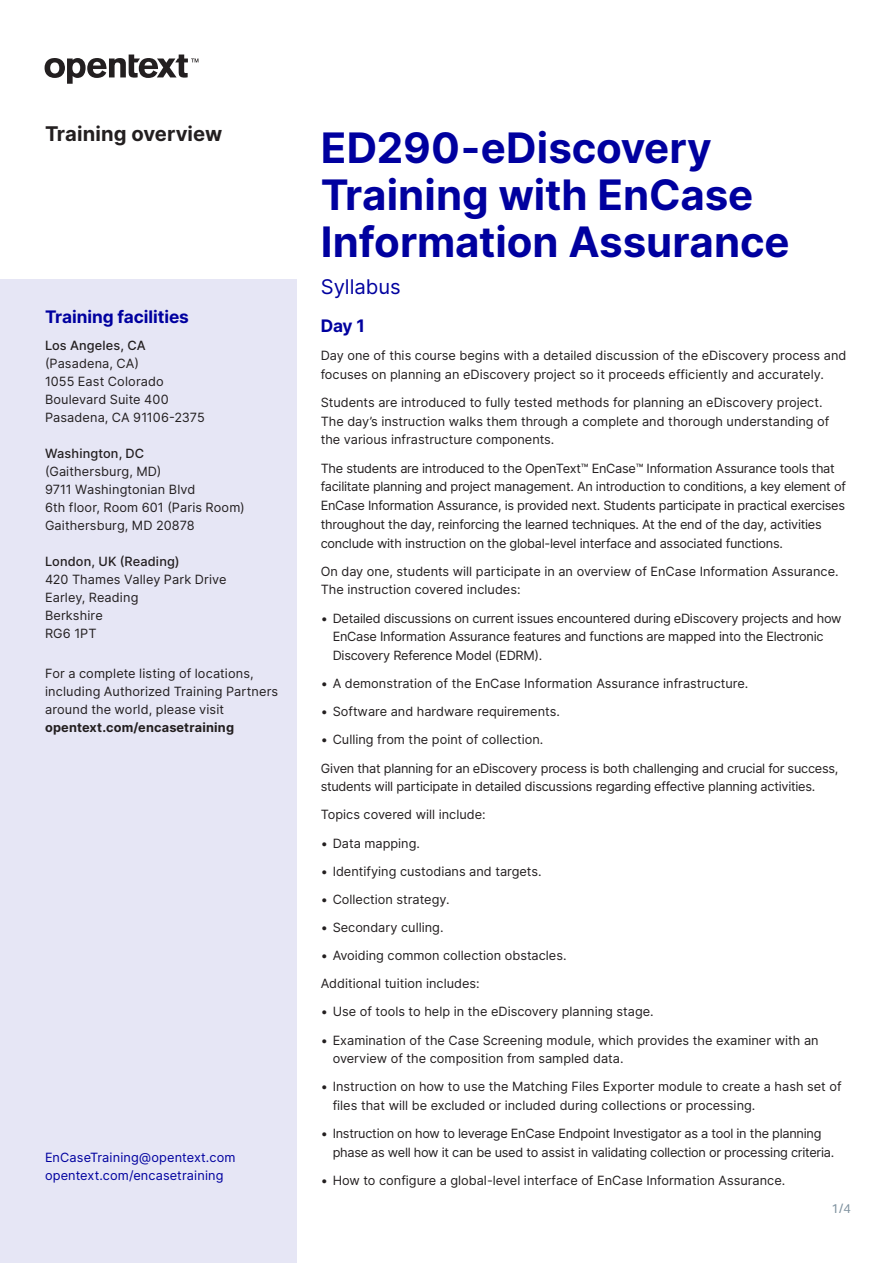
<style>
.page{position:relative;width:893px;height:1263px;background:#fff}
.page>*{position:absolute;margin:0;border:0;box-sizing:border-box;transform-origin:0 0}
.t1{font:700 42px/46.8px "Inter";color:#00009f}
.Collateral_type{font:700 20.25px "Inter";letter-spacing:.005em;color:#231f20}
.H2_copy{font:20.25px "Inter";color:#00009f}
.H3_copy{font:700 17.25px "Inter";letter-spacing:-.005em;color:#00009f}
.Body{font:12.75px/18.8px "Inter";letter-spacing:-.005em;color:#231f20}
.Sidebar_H1{font:12.75px/18px "Inter";letter-spacing:.01em;color:#231f20}
.Sidebar_H1-2{font:12.75px/18px "Inter";letter-spacing:.01em;color:#00009f}
.t2{font:12.75px "Aktiv Grotesk";color:#7f929f}
.s1{font-weight:500}
.s2{font-weight:700}
</style>
<div class="page">
<svg style="left:45px;top:55px;width:153px;height:29px"></svg>
<div style="left:0;top:279px;width:297px;height:984px;background:#e6e6f5"></div>
<p class="Collateral_type" style="left:45px;top:119px;width:179px">Training overview</p>
<p class="H3_copy" style="left:45px;top:304px;width:145px">Training facilities</p>
<p class="Sidebar_H1" style="left:45px;top:336px;width:161px"><span class="s1">Los Angeles, CA </span>(Pasadena, CA)<br>1055 East Colorado<br>Boulevard Suite 400<br>Pasadena, CA 91106-2375</p>
<p class="Sidebar_H1" style="left:45px;top:444px;width:201px"><span class="s1">Washington, DC<br></span>(Gaithersburg, MD)<br>9711 Washingtonian Blvd<br>6th floor, Room 601 (Paris Room)<br>Gaithersburg, MD 20878</p>
<p class="Sidebar_H1" style="left:45px;top:552px;width:183px"><span class="s1">London, UK (Reading)<br></span>420 Thames Valley Park Drive<br>Earley, Reading<br>Berkshire<br>RG6 1PT</p>
<p class="Sidebar_H1" style="left:45px;top:664px;width:235px">For a complete listing of locations, including Authorized Training Partners around the world, please visit <span class="s2">opentext.com/encasetraining</span></p>
<p class="Sidebar_H1-2" style="left:45px;top:1148px;width:192px">EnCaseTraining@opentext.com opentext.com/encasetraining</p>
<h1 class="t1" style="left:321px;top:124px;width:470px">ED290-eDiscovery<br>Training with EnCase<br>Information Assurance</h1>
<p class="H2_copy" style="left:321px;top:272px;width:81px">Syllabus</p>
<p class="H3_copy" style="left:321px;top:313px;width:46px">Day 1</p>
<p class="Body" style="left:321px;top:346px;width:527px">Day one of this course begins with a detailed discussion of the eDiscovery process and focuses on planning an eDiscovery project so it proceeds efficiently and accurately.</p>
<p class="Body" style="left:321px;top:393px;width:510px">Students are introduced to fully tested methods for planning an eDiscovery project.<br>The day’s instruction walks them through a complete and thorough understanding of the various infrastructure components.</p>
<p class="Body" style="left:321px;top:458px;width:527px">The students are introduced to the OpenText™ EnCase™ Information Assurance tools that facilitate planning and project management. An introduction to conditions, a key element of EnCase Information Assurance, is provided next. Students participate in practical exercises throughout the day, reinforcing the learned techniques. At the end of the day, activities conclude with instruction on the global-level interface and associated functions.</p>
<p class="Body" style="left:321px;top:561px;width:519px">On day one, students will participate in an overview of EnCase Information Assurance.<br>The instruction covered includes:</p>
<p class="Body" style="left:333px;top:608px;width:510px;text-indent:-12px">• Detailed discussions on current issues encountered during eDiscovery projects and how<br>EnCase Information Assurance features and functions are mapped into the Electronic<br>Discovery Reference Model (EDRM).</p>
<p class="Body" style="left:321px;top:674px;width:429px">• A demonstration of the EnCase Information Assurance infrastructure.</p>
<p class="Body" style="left:321px;top:702px;width:241px">• Software and hardware requirements.</p>
<p class="Body" style="left:321px;top:730px;width:224px">• Culling from the point of collection.</p>
<p class="Body" style="left:321px;top:758px;width:519px">Given that planning for an eDiscovery process is both challenging and crucial for success, students will participate in detailed discussions regarding effective planning activities.</p>
<p class="Body" style="left:321px;top:805px;width:167px">Topics covered will include:</p>
<p class="Body" style="left:321px;top:833px;width:101px">• Data mapping.</p>
<p class="Body" style="left:321px;top:861px;width:222px">• Identifying custodians and targets.</p>
<p class="Body" style="left:321px;top:889px;width:130px">• Collection strategy.</p>
<p class="Body" style="left:321px;top:918px;width:124px">• Secondary culling.</p>
<p class="Body" style="left:321px;top:946px;width:247px">• Avoiding common collection obstacles.</p>
<p class="Body" style="left:321px;top:974px;width:160px">Additional tuition includes:</p>
<p class="Body" style="left:321px;top:1002px;width:335px">• Use of tools to help in the eDiscovery planning stage.</p>
<p class="Body" style="left:333px;top:1030px;width:487px;text-indent:-12px">• Examination of the Case Screening module, which provides the examiner with an overview of the composition from sampled data.</p>
<p class="Body" style="left:333px;top:1077px;width:510px;text-indent:-12px">• Instruction on how to use the Matching Files Exporter module to create a hash set of files that will be excluded or included during collections or processing.</p>
<p class="Body" style="left:333px;top:1124px;width:503px;text-indent:-12px">• Instruction on how to leverage EnCase Endpoint Investigator as a tool in the planning phase as well how it can be used to assist in validating collection or processing criteria.</p>
<p class="Body" style="left:321px;top:1171px;width:466px">• How to configure a global-level interface of EnCase Information Assurance.</p>
<p class="t2" style="left:832px;top:1201px;width:21px">1/4</p>
</div>
